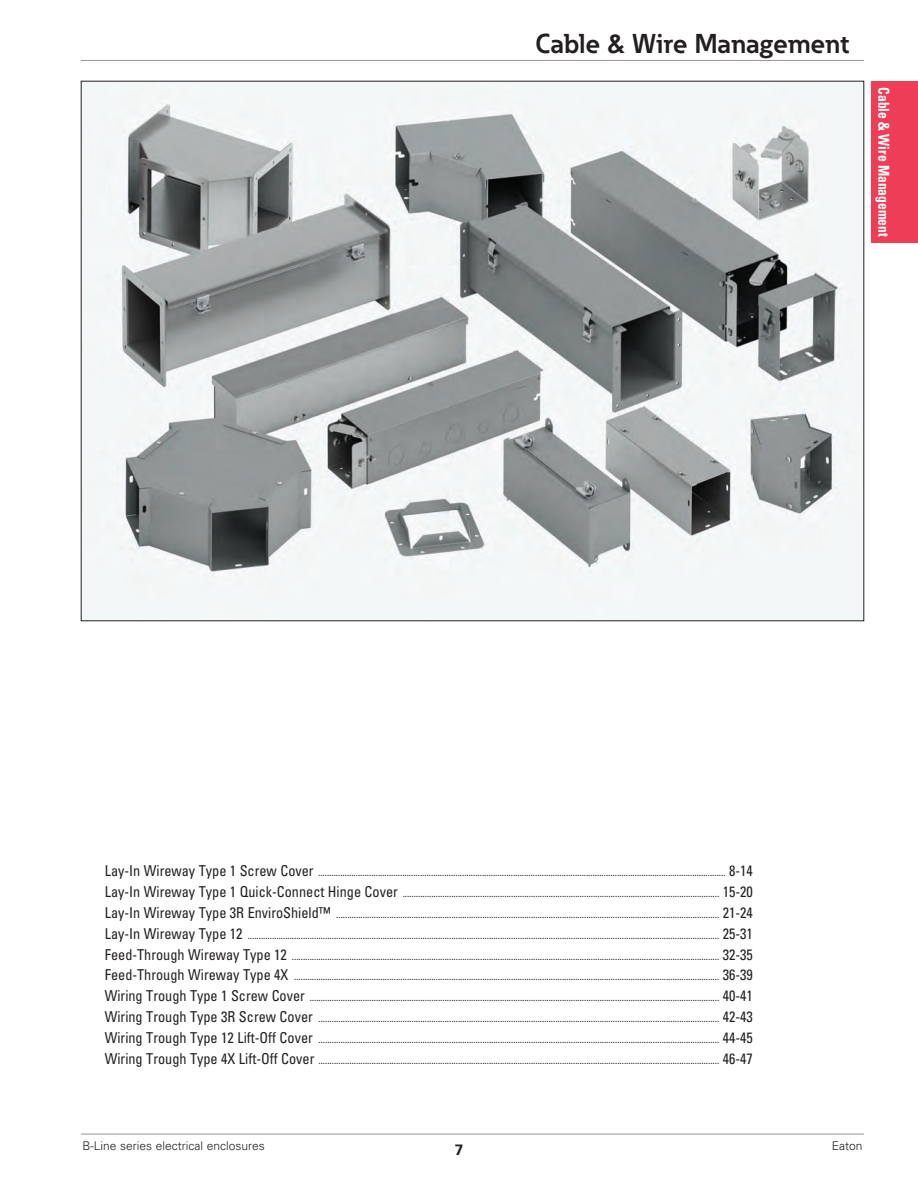
<style>
.page{position:relative;width:918px;height:1188px;background:#fff}
.page>*{position:absolute;margin:0;border:0;box-sizing:border-box;transform-origin:0 0}
.t1{font:700 27px "Eaton";color:#231f20}
.t2{font:700 condensed 15px "Univers LT Std";color:#fff;scale:.9 1}
.t3{font:700 15px "Univers LT Std";color:#231f20}
.t4{font:300 12px "Univers LT Std";color:#231f20}
.t5{font:condensed 10.5px/20.9px "Univers LT Std";color:#231f20;text-align:justify;scale:.95 1}
.s1{font-size:15px}
</style>
<div class="page">
<img style="left:83px;top:83px;width:779px;height:536px">
<div style="left:871px;top:81px;width:47px;height:162px;background:#ee3d56"></div>
<hr style="left:81px;top:60px;width:783px;height:1px;background:#939598">
<hr style="left:81px;top:1134px;width:783px;height:1px;background:#939598">
<h1 class="t1" style="left:535px;top:34px;width:315px">Cable &amp; Wire Management</h1>
<h2 class="t2" style="left:889px;top:87px;width:167px;rotate:90deg">Cable &amp; Wire Management</h2>
<p class="t5" style="left:105px;top:863px;width:684px"><span class="s1">Lay-In Wireway Type 1 Screw Cover</span> ........................................................................................................................................................................................ <span class="s1">8-14<br>Lay-In Wireway Type 1 Quick-Connect Hinge Cover</span> ............................................................................................................................................... <span class="s1">15-20<br>Lay-In Wireway Type 3R EnviroShield™</span> ............................................................................................................................................................................. <span class="s1">21-24<br>Lay-In Wireway Type 12</span> ..................................................................................................................................................................................................................... <span class="s1">25-31<br>Feed-Through Wireway Type 12</span> ................................................................................................................................................................................................. <span class="s1">32-35<br>Feed-Through Wireway Type 4X</span> ................................................................................................................................................................................................ <span class="s1">36-39<br>Wiring Trough Type 1 Screw Cover</span> ......................................................................................................................................................................................... <span class="s1">40-41<br>Wiring Trough Type 3R Screw Cover</span> ..................................................................................................................................................................................... <span class="s1">42-43<br>Wiring Trough Type 12 Lift-Off Cover</span> ..................................................................................................................................................................................... <span class="s1">44-45<br>Wiring Trough Type 4X Lift-Off Cover</span> ..................................................................................................................................................................................... <span class="s1">46-47</span></p>
<p class="t4" style="left:83px;top:1141px;width:184px">B-Line series electrical enclosures</p>
<p class="t4" style="left:832px;top:1141px;width:32px">Eaton</p>
<h2 class="t3" style="left:455px;top:1145px;width:10px">7</h2>
</div>
